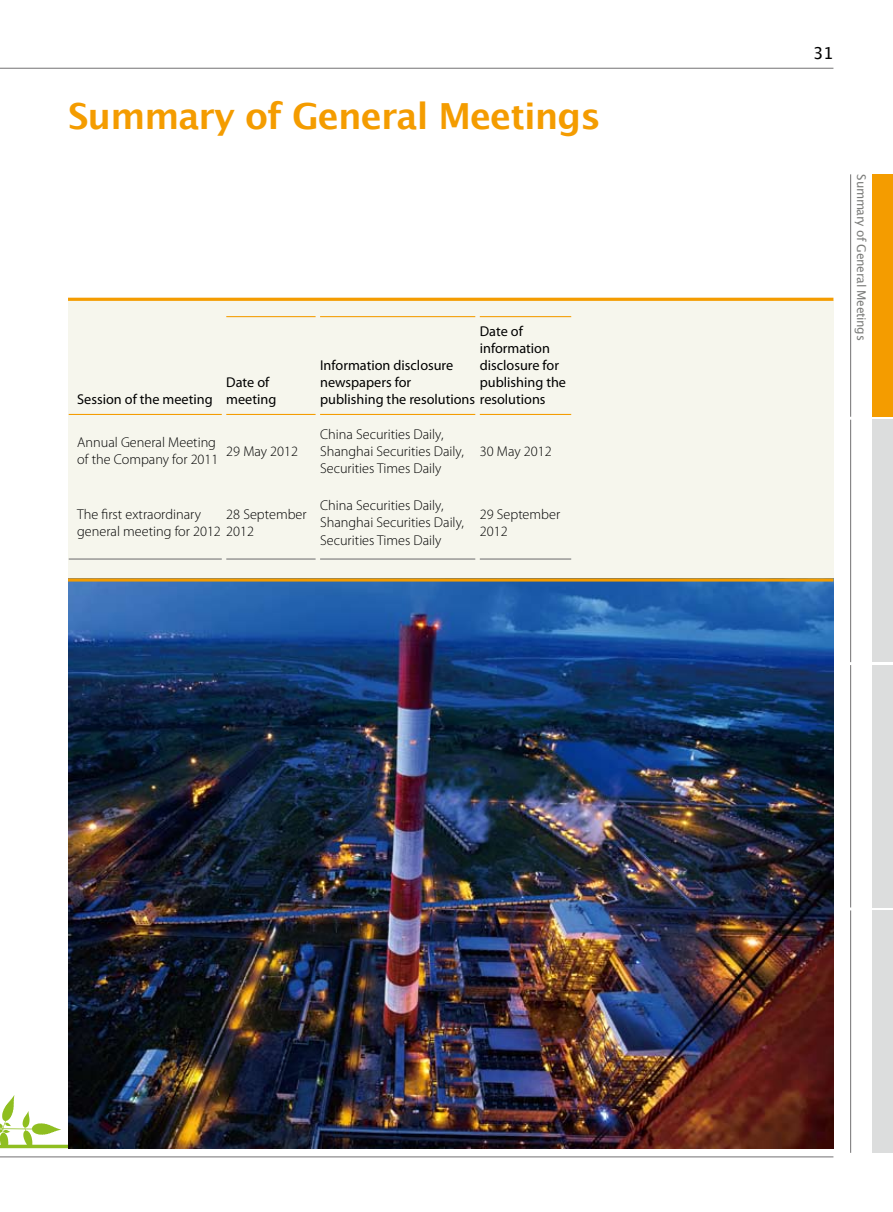
<style>
.page{position:relative;width:893px;height:1212px;background:#fff}
.page>*{position:absolute;margin:0;border:0;box-sizing:border-box;transform-origin:0 0}
.t1{font:700 36px "Lucida Grande";letter-spacing:-.025em;color:#f49c00}
.t2{font:16.5px "Lucida Grande";color:#000}
.t3{font:300 14.25px/17.1px "Myriad Pro";color:#000}
.t4{font:14.25px/17.1px "Myriad Pro";color:#000}
.t5{font:12px "Lucida Grande";letter-spacing:-.025em;color:#7b7c7a}
</style>
<div class="page">
<hr style="left:0;top:68px;width:833px;height:1px;background:#727172">
<hr style="left:0;top:1156px;width:833px;height:1px;background:#727172">
<div style="left:872px;top:174px;width:21px;height:243px;background:#f49c00"></div>
<hr style="left:850px;top:174px;width:1px;height:243px;background:#727172">
<div style="left:872px;top:420px;width:21px;height:242px;background:#dcdddd"></div>
<hr style="left:850px;top:420px;width:1px;height:242px;background:#727172">
<div style="left:872px;top:665px;width:21px;height:242px;background:#dcdddd"></div>
<hr style="left:850px;top:665px;width:1px;height:242px;background:#727172">
<div style="left:872px;top:910px;width:21px;height:243px;background:#dcdddd"></div>
<hr style="left:850px;top:910px;width:1px;height:243px;background:#727172">
<svg style="left:0;top:1095px;width:68px;height:53px"></svg>
<div style="left:68px;top:300px;width:765px;height:309px;background:#f6f6ed"></div>
<img style="left:68px;top:581px;width:765px;height:567px">
<hr style="left:68px;top:578px;width:765px;height:3px;background:#f49c00">
<hr style="left:68px;top:298px;width:765px;height:3px;background:#f49c00">
<hr style="left:69px;top:558px;width:153px;height:1px;background:#727172">
<hr style="left:226px;top:558px;width:90px;height:1px;background:#727172">
<hr style="left:320px;top:558px;width:155px;height:1px;background:#727172">
<hr style="left:480px;top:558px;width:91px;height:1px;background:#727172">
<hr style="left:226px;top:316px;width:90px;height:1px;background:#f49c00">
<hr style="left:320px;top:316px;width:155px;height:1px;background:#f49c00">
<hr style="left:480px;top:316px;width:91px;height:1px;background:#f49c00">
<hr style="left:69px;top:414px;width:153px;height:1px;background:#f49c00">
<hr style="left:226px;top:414px;width:90px;height:1px;background:#f49c00">
<hr style="left:320px;top:414px;width:155px;height:1px;background:#f49c00">
<hr style="left:480px;top:414px;width:91px;height:1px;background:#f49c00">
<h1 class="t1" style="left:68px;top:87px;width:534px">Summary of General Meetings</h1>
<p class="t4" style="left:77px;top:390px;width:137px">Session of the meeting</p>
<p class="t4" style="left:226px;top:373px;width:52px">Date of meeting</p>
<p class="t3" style="left:77px;top:434px;width:143px">Annual General Meeting of the Company for 2011</p>
<p class="t3" style="left:226px;top:443px;width:73px">29 May 2012</p>
<p class="t4" style="left:480px;top:322px;width:88px">Date of information disclosure for publishing the</p>
<p class="t4" style="left:320px;top:356px;width:227px">Information disclosure<br>newspapers for<br>publishing the resolutions resolutions</p>
<p class="t3" style="left:320px;top:425px;width:145px">China Securities Daily,<br>Shanghai Securities Daily,<br>Securities Times Daily</p>
<p class="t3" style="left:480px;top:443px;width:73px">30 May 2012</p>
<p class="t3" style="left:226px;top:506px;width:82px">28 September</p>
<p class="t3" style="left:320px;top:497px;width:145px">China Securities Daily,<br>Shanghai Securities Daily,<br>Securities Times Daily</p>
<p class="t3" style="left:480px;top:506px;width:82px">29 September<br>2012</p>
<p class="t3" style="left:77px;top:506px;width:178px">The first extraordinary<br>general meeting for 2012 2012</p>
<p class="t2" style="left:813px;top:43px;width:22px">31</p>
<p class="t5" style="left:868px;top:174px;width:168px;rotate:90deg">Summary of General Meetings</p>
</div>
